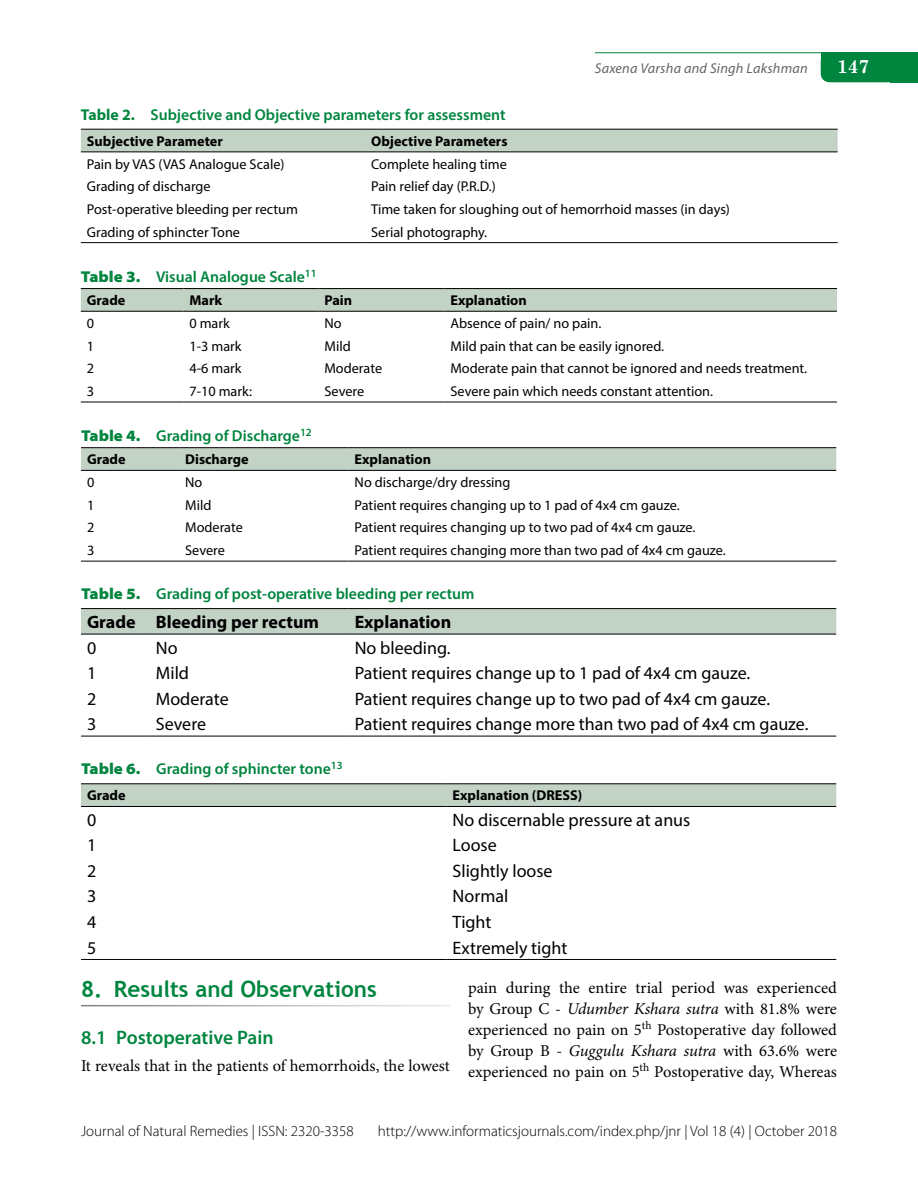
<style>
.page{position:relative;width:918px;height:1188px;background:#fff}
.page>*{position:absolute;margin:0;border:0;box-sizing:border-box;transform-origin:0 0}
.t1{font:700 22.5px "Trebuchet MS";color:#00853f}
.t2{font:600 19.5px "Myriad Pro";color:#00853f}
.t3{font:700 18.75px "Century Schoolbook";color:#fff}
.t4{font:18px "Myriad Pro";color:#000}
.t5{font:700 18px "Myriad Pro";color:#000}
.t6{font:16.5px/21px "Minion Pro";color:#000;text-align:justify}
.t7{font:600 15.75px "Myriad Pro";color:#00853f}
.t8{font:300 15px "Myriad Pro";color:#000}
.t9{font:14.25px "Myriad Pro";color:#000}
.t10{font:700 14.25px "Myriad Pro";color:#000}
.t11{font:italic 14.25px "Myriad Pro";letter-spacing:.015em;color:#636466}
.s1{font-weight:700}
.s2{font-weight:900;font-stretch:semi-expanded}
.s3{font-style:italic}
</style>
<div class="page">
<svg style="left:821px;top:67px;width:97px;height:15px"></svg>
<div style="left:821px;top:53px;width:97px;height:14px;background:#00853f"></div>
<div style="left:890px;top:68px;width:28px;height:14px;background:#00853f"></div>
<hr style="left:595px;top:52px;width:323px;height:1px;background:#00853f">
<svg style="left:81px;top:448px;width:755px;height:22px;background:#bfcec2"></svg>
<hr style="left:81px;top:447px;width:98px;height:1px;background:#000">
<hr style="left:179px;top:447px;width:170px;height:1px;background:#000">
<hr style="left:349px;top:447px;width:487px;height:1px;background:#000">
<hr style="left:81px;top:470px;width:98px;height:1px;background:#000">
<hr style="left:179px;top:470px;width:170px;height:1px;background:#000">
<hr style="left:349px;top:470px;width:487px;height:1px;background:#000">
<hr style="left:81px;top:561px;width:98px;height:1px;background:#000">
<hr style="left:179px;top:561px;width:170px;height:1px;background:#000">
<hr style="left:349px;top:561px;width:487px;height:1px;background:#000">
<svg style="left:81px;top:289px;width:756px;height:22px;background:#bfcec2"></svg>
<hr style="left:81px;top:288px;width:102px;height:1px;background:#000">
<hr style="left:183px;top:288px;width:135px;height:1px;background:#000">
<hr style="left:318px;top:288px;width:126px;height:1px;background:#000">
<hr style="left:444px;top:288px;width:393px;height:1px;background:#000">
<hr style="left:81px;top:311px;width:102px;height:1px;background:#000">
<hr style="left:183px;top:311px;width:135px;height:1px;background:#000">
<hr style="left:318px;top:311px;width:126px;height:1px;background:#000">
<hr style="left:444px;top:311px;width:393px;height:1px;background:#000">
<hr style="left:81px;top:402px;width:102px;height:1px;background:#000">
<hr style="left:183px;top:402px;width:135px;height:1px;background:#000">
<hr style="left:318px;top:402px;width:126px;height:1px;background:#000">
<hr style="left:444px;top:402px;width:393px;height:1px;background:#000">
<svg style="left:81px;top:609px;width:755px;height:25px;background:#becdc1"></svg>
<hr style="left:81px;top:608px;width:69px;height:1px;background:#000">
<hr style="left:150px;top:608px;width:199px;height:1px;background:#000">
<hr style="left:349px;top:608px;width:487px;height:1px;background:#000">
<hr style="left:81px;top:634px;width:69px;height:1px;background:#000">
<hr style="left:150px;top:634px;width:199px;height:1px;background:#000">
<hr style="left:349px;top:634px;width:487px;height:1px;background:#000">
<hr style="left:81px;top:736px;width:69px;height:1px;background:#000">
<hr style="left:150px;top:736px;width:199px;height:1px;background:#000">
<hr style="left:349px;top:736px;width:487px;height:1px;background:#000">
<div style="left:81px;top:130px;width:757px;height:22px;background:#c2d2c5"></div>
<hr style="left:81px;top:129px;width:284px;height:1px;background:#000">
<hr style="left:365px;top:129px;width:473px;height:1px;background:#000">
<hr style="left:81px;top:152px;width:284px;height:1px;background:#000">
<hr style="left:365px;top:152px;width:473px;height:1px;background:#000">
<hr style="left:81px;top:242px;width:284px;height:1px;background:#000">
<hr style="left:365px;top:242px;width:473px;height:1px;background:#000">
<div style="left:81px;top:784px;width:755px;height:22px;background:#c2d2c5"></div>
<hr style="left:81px;top:783px;width:366px;height:1px;background:#000">
<hr style="left:447px;top:783px;width:389px;height:1px;background:#000">
<hr style="left:81px;top:806px;width:366px;height:1px;background:#000">
<hr style="left:447px;top:806px;width:389px;height:1px;background:#000">
<hr style="left:81px;top:959px;width:366px;height:1px;background:#000">
<hr style="left:447px;top:959px;width:389px;height:1px;background:#000">
<p class="t11" style="left:595px;top:59px;width:215px">Saxena Varsha and Singh Lakshman</p>
<h3 class="t3" style="left:837px;top:52px;width:34px">147</h3>
<p class="t7" style="left:81px;top:105px;width:426px"><span class="s1">Table 2.</span> Subjective and Objective parameters for assessment</p>
<p class="t10" style="left:87px;top:132px;width:137px">Subjective Parameter</p>
<p class="t10" style="left:371px;top:132px;width:138px">Objective Parameters</p>
<p class="t9" style="left:87px;top:155px;width:199px">Pain by VAS (VAS Analogue Scale)</p>
<p class="t9" style="left:371px;top:155px;width:137px">Complete healing time</p>
<p class="t9" style="left:87px;top:178px;width:125px">Grading of discharge</p>
<p class="t9" style="left:371px;top:178px;width:126px">Pain relief day (P.R.D.)</p>
<p class="t9" style="left:87px;top:200px;width:212px">Post-operative bleeding per rectum</p>
<p class="t9" style="left:371px;top:200px;width:360px">Time taken for sloughing out of hemorrhoid masses (in days)</p>
<p class="t9" style="left:87px;top:223px;width:155px">Grading of sphincter Tone</p>
<p class="t9" style="left:371px;top:223px;width:118px">Serial photography.</p>
<p class="t7" style="left:81px;top:267px;width:237px"><span class="s2">Table 3.</span> Visual Analogue Scale<sup>11</sup></p>
<p class="t10" style="left:87px;top:291px;width:40px">Grade</p>
<p class="t10" style="left:189px;top:291px;width:34px">Mark</p>
<p class="t10" style="left:324px;top:291px;width:29px">Pain</p>
<p class="t10" style="left:450px;top:291px;width:78px">Explanation</p>
<p class="t9" style="left:87px;top:314px;width:9px">0</p>
<p class="t9" style="left:189px;top:314px;width:42px">0 mark</p>
<p class="t9" style="left:324px;top:314px;width:19px">No</p>
<p class="t9" style="left:450px;top:314px;width:152px">Absence of pain/ no pain.</p>
<p class="t9" style="left:87px;top:337px;width:9px">1</p>
<p class="t9" style="left:189px;top:337px;width:54px">1-3 mark</p>
<p class="t9" style="left:324px;top:337px;width:28px">Mild</p>
<p class="t9" style="left:450px;top:337px;width:215px">Mild pain that can be easily ignored.</p>
<p class="t9" style="left:87px;top:360px;width:9px">2</p>
<p class="t9" style="left:189px;top:360px;width:54px">4-6 mark</p>
<p class="t9" style="left:324px;top:360px;width:59px">Moderate</p>
<p class="t9" style="left:450px;top:360px;width:358px">Moderate pain that cannot be ignored and needs treatment.</p>
<p class="t9" style="left:87px;top:382px;width:9px">3</p>
<p class="t9" style="left:189px;top:382px;width:64px">7-10 mark:</p>
<p class="t9" style="left:324px;top:382px;width:41px">Severe</p>
<p class="t9" style="left:450px;top:382px;width:264px">Severe pain which needs constant attention.</p>
<p class="t7" style="left:81px;top:426px;width:232px"><span class="s2">Table 4.</span> Grading of Discharge<sup>12</sup></p>
<p class="t10" style="left:87px;top:450px;width:40px">Grade</p>
<p class="t10" style="left:185px;top:450px;width:65px">Discharge</p>
<p class="t10" style="left:355px;top:450px;width:78px">Explanation</p>
<p class="t9" style="left:87px;top:473px;width:9px">0</p>
<p class="t9" style="left:185px;top:473px;width:19px">No</p>
<p class="t9" style="left:355px;top:473px;width:157px">No discharge/dry dressing</p>
<p class="t9" style="left:87px;top:496px;width:9px">1</p>
<p class="t9" style="left:185px;top:496px;width:28px">Mild</p>
<p class="t9" style="left:355px;top:496px;width:327px">Patient requires changing up to 1 pad of 4x4 cm gauze.</p>
<p class="t9" style="left:87px;top:519px;width:9px">2</p>
<p class="t9" style="left:185px;top:519px;width:59px">Moderate</p>
<p class="t9" style="left:355px;top:519px;width:342px">Patient requires changing up to two pad of 4x4 cm gauze.</p>
<p class="t9" style="left:87px;top:542px;width:9px">3</p>
<p class="t9" style="left:185px;top:542px;width:41px">Severe</p>
<p class="t9" style="left:355px;top:542px;width:373px">Patient requires changing more than two pad of 4x4 cm gauze.</p>
<p class="t7" style="left:81px;top:584px;width:395px"><span class="s2">Table 5.</span> Grading of post-operative bleeding per rectum</p>
<p class="t5" style="left:87px;top:610px;width:234px">Grade Bleeding per rectum</p>
<p class="t5" style="left:355px;top:610px;width:98px">Explanation</p>
<p class="t4" style="left:87px;top:636px;width:11px">0</p>
<p class="t4" style="left:156px;top:636px;width:23px">No</p>
<p class="t4" style="left:355px;top:636px;width:97px">No bleeding.</p>
<p class="t4" style="left:87px;top:662px;width:11px">1</p>
<p class="t4" style="left:156px;top:662px;width:35px">Mild</p>
<p class="t4" style="left:355px;top:662px;width:397px">Patient requires change up to 1 pad of 4x4 cm gauze.</p>
<p class="t4" style="left:87px;top:687px;width:11px">2</p>
<p class="t4" style="left:156px;top:687px;width:74px">Moderate</p>
<p class="t4" style="left:355px;top:687px;width:417px">Patient requires change up to two pad of 4x4 cm gauze.</p>
<p class="t4" style="left:87px;top:713px;width:11px">3</p>
<p class="t4" style="left:156px;top:713px;width:52px">Severe</p>
<p class="t4" style="left:355px;top:713px;width:455px">Patient requires change more than two pad of 4x4 cm gauze.</p>
<p class="t7" style="left:81px;top:759px;width:263px"><span class="s2">Table 6.</span> Grading of sphincter tone<sup>13</sup></p>
<p class="t10" style="left:87px;top:786px;width:40px">Grade</p>
<p class="t10" style="left:453px;top:786px;width:131px">Explanation (DRESS)</p>
<p class="t4" style="left:87px;top:809px;width:11px">0</p>
<p class="t4" style="left:453px;top:809px;width:239px">No discernable pressure at anus</p>
<p class="t4" style="left:87px;top:834px;width:11px">1</p>
<p class="t4" style="left:453px;top:834px;width:46px">Loose</p>
<p class="t4" style="left:87px;top:860px;width:11px">2</p>
<p class="t4" style="left:453px;top:860px;width:101px">Slightly loose</p>
<p class="t4" style="left:87px;top:885px;width:11px">3</p>
<p class="t4" style="left:453px;top:885px;width:57px">Normal</p>
<p class="t4" style="left:87px;top:911px;width:11px">4</p>
<p class="t4" style="left:453px;top:911px;width:40px">Tight</p>
<p class="t4" style="left:87px;top:936px;width:11px">5</p>
<p class="t4" style="left:453px;top:936px;width:116px">Extremely tight</p>
<h1 class="t1" style="left:81px;top:975px;width:297px">8. Results and Observations</h1>
<h2 class="t2" style="left:81px;top:1025px;width:194px">8.1 Postoperative Pain</h2>
<p class="t6" style="left:81px;top:1055px;width:370px">It reveals that in the patients of hemorrhoids, the lowest</p>
<p class="t6" style="left:468px;top:977px;width:371px">pain during the entire trial period was experienced by Group C - <span class="s3">Udumber Kshara sutra</span> with 81.8% were experienced no pain on 5<sup>th</sup> Postoperative day followed by Group B - <span class="s3">Guggulu Kshara sutra</span> with 63.6% were experienced no pain on 5<sup>th</sup> Postoperative day, Whereas</p>
<p class="t8" style="left:81px;top:1122px;width:274px">Journal of Natural Remedies | ISSN: 2320-3358</p>
<p class="t8" style="left:378px;top:1122px;width:461px">http://www.informaticsjournals.com/index.php/jnr | Vol 18 (4) | October 2018</p>
</div>
